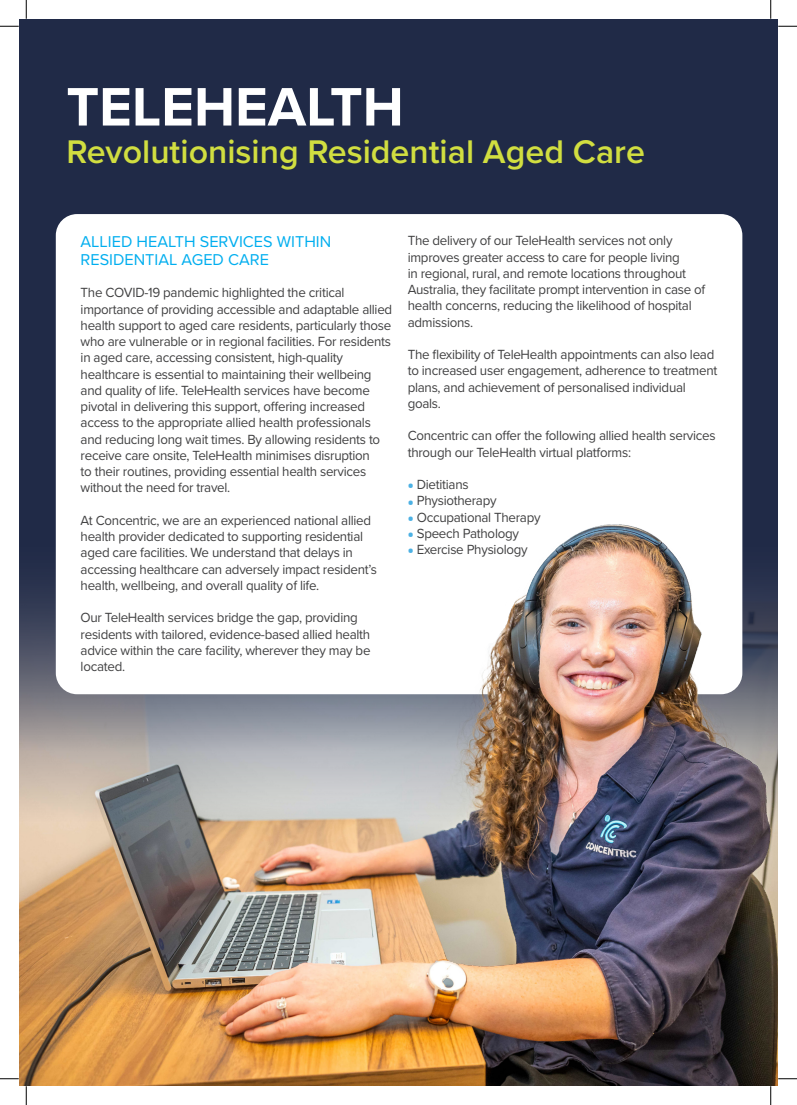
<style>
.page{position:relative;width:797px;height:1105px;background:#fff}
.page>*{position:absolute;margin:0;border:0;box-sizing:border-box;transform-origin:0 0}
.t1{font:700 56.12px "Proxima Nova";color:#fff}
.t2{font:600 34px "Proxima Nova";color:#d1de40}
.t3{font:16.25px/17.5px "Proxima Nova";color:#00aeef}
.t4{font:13.75px/16.2px "Proxima Nova";letter-spacing:-.02em;color:#414142}
.s1{font-family:"Carnas";font-weight:500;font-size:16.25px;color:#4cb1e4}
</style>
<div class="page">
<div style="left:19px;top:19px;width:758px;height:1067px;background:#202a47"></div>
<img style="left:19px;top:506px;width:425px;height:580px">
<div style="left:56px;top:214px;width:686px;height:480px;background:#fff;border-radius:21px"></div>
<img style="left:444px;top:506px;width:333px;height:580px">
<svg style="left:0;top:25px;width:19px;height:2px"></svg>
<svg style="left:778px;top:25px;width:19px;height:2px"></svg>
<svg style="left:0;top:1078px;width:19px;height:1px"></svg>
<svg style="left:778px;top:1078px;width:19px;height:1px"></svg>
<svg style="left:25px;top:0;width:2px;height:19px"></svg>
<svg style="left:25px;top:1086px;width:2px;height:19px"></svg>
<svg style="left:770px;top:0;width:1px;height:19px"></svg>
<svg style="left:770px;top:1086px;width:1px;height:19px"></svg>
<h1 class="t1" style="left:66px;top:65px;width:339px">TELEHEALTH</h1>
<h2 class="t2" style="left:66px;top:127px;width:580px">Revolutionising Residential Aged Care</h2>
<p class="t3" style="left:81px;top:232px;width:252px">ALLIED HEALTH SERVICES WITHIN<br>RESIDENTIAL AGED CARE</p>
<p class="t4" style="left:81px;top:284px;width:313px">The COVID-19 pandemic highlighted the critical importance of providing accessible and adaptable allied health support to aged care residents, particularly those who are vulnerable or in regional facilities. For residents in aged care, accessing consistent, high-quality healthcare is essential to maintaining their wellbeing and quality of life. TeleHealth services have become pivotal in delivering this support, offering increased access to the appropriate allied health professionals and reducing long wait times. By allowing residents to receive care onsite, TeleHealth minimises disruption<br>to their routines, providing essential health services without the need for travel.</p>
<p class="t4" style="left:81px;top:511px;width:298px">At Concentric, we are an experienced national allied health provider dedicated to supporting residential aged care facilities. We understand that delays in accessing healthcare can adversely impact resident’s health, wellbeing, and overall quality of life.</p>
<p class="t4" style="left:81px;top:609px;width:291px">Our TeleHealth services bridge the gap, providing residents with tailored, evidence-based allied health advice within the care facility, wherever they may be located.</p>
<p class="t4" style="left:408px;top:232px;width:299px">The delivery of our TeleHealth services not only improves greater access to care for people living<br>in regional, rural, and remote locations throughout Australia, they facilitate prompt intervention in case of health concerns, reducing the likelihood of hospital admissions.</p>
<p class="t4" style="left:408px;top:346px;width:311px">The flexibility of TeleHealth appointments can also lead to increased user engagement, adherence to treatment plans, and achievement of personalised individual goals.</p>
<p class="t4" style="left:408px;top:427px;width:309px">Concentric can offer the following allied health services through our TeleHealth virtual platforms:</p>
<p class="t4" style="left:408px;top:476px;width:62px"><span class="s1">•</span> Dietitians</p>
<p class="t4" style="left:408px;top:492px;width:90px"><span class="s1">•</span> Physiotherapy</p>
<p class="t4" style="left:408px;top:508px;width:134px"><span class="s1">•</span> Occupational Therapy</p>
<p class="t4" style="left:408px;top:524px;width:113px"><span class="s1">•</span> Speech Pathology</p>
<p class="t4" style="left:408px;top:541px;width:121px"><span class="s1">•</span> Exercise Physiology</p>
</div>
